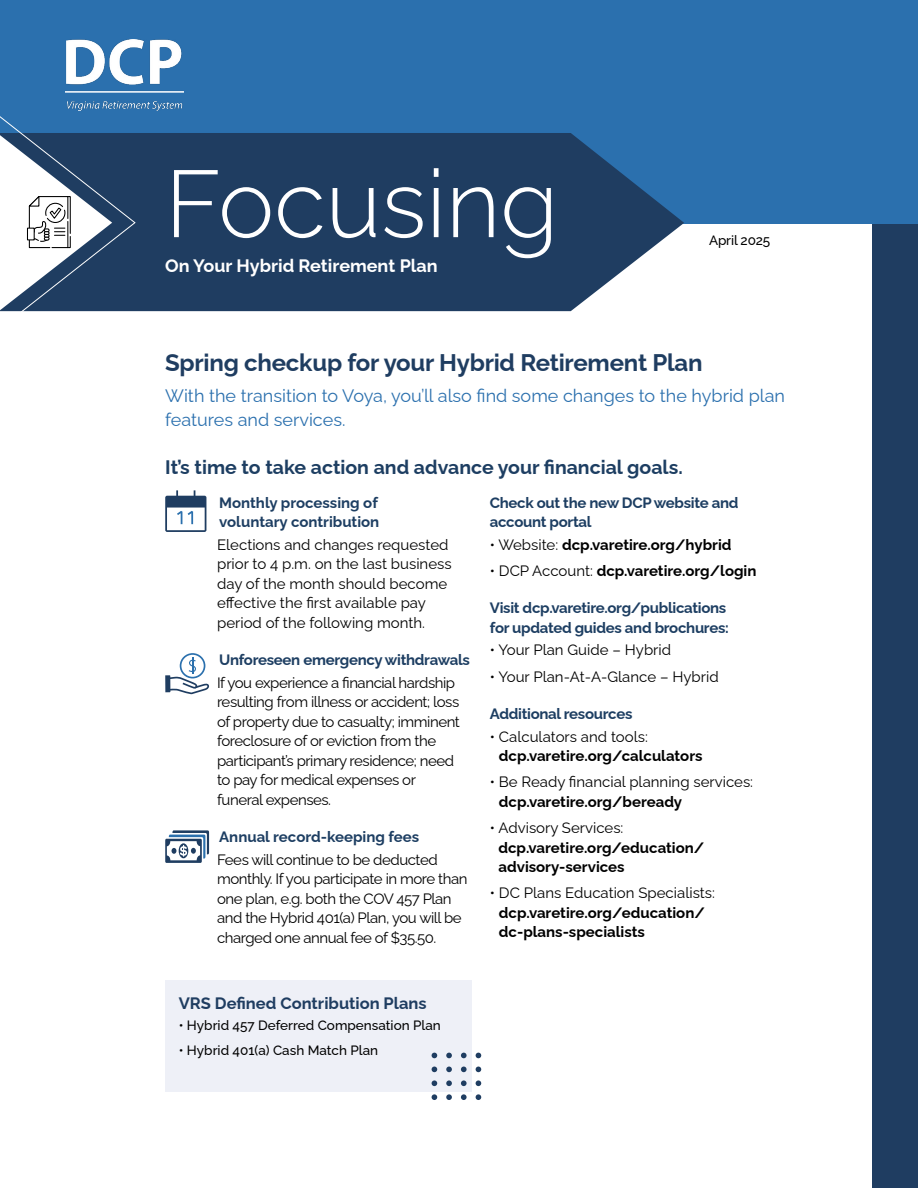
<style>
.page{position:relative;width:918px;height:1188px;background:#fff}
.page>*{position:absolute;margin:0;border:0;box-sizing:border-box;transform-origin:0 0}
.t1{font:300 94.5px "Raleway";color:#fff}
.t2{font:700 24px "Raleway";letter-spacing:-.01em;color:#1f3d61}
.t3{font:700 19.5px "Raleway";color:#1d3e62}
.t4{font:18px/24px "Raleway";color:#2b70ae}
.t5{font:700 18px "Raleway";color:#fff}
.t6{font:700 16.5px "Raleway";color:#1f3d61}
.t7{font:15px/19.5px "Raleway";letter-spacing:-.03em;color:#000}
.t8{font:15px/19.5px "Raleway";color:#000}
.t9{font:700 15px/19.5px "Raleway";color:#000}
.t10{font:700 15px/19.5px "Raleway";letter-spacing:-.02em;color:#1d3e62}
.t11{font:700 15px/19.5px "Raleway";color:#1d3e62}
.t12{font:500 13.5px "Raleway";color:#000}
.s1{font-weight:400}
</style>
<div class="page">
<div style="left:872px;top:196px;width:46px;height:992px;background:#1f3d61"></div>
<div style="left:0;top:0;width:918px;height:223px;background:#2b70ae"></div>
<img style="left:66px;top:40px;width:117px;height:70px">
<svg style="left:165px;top:490px;width:41px;height:42px"></svg>
<svg style="left:165px;top:653px;width:44px;height:41px"></svg>
<svg style="left:165px;top:830px;width:44px;height:33px"></svg>
<div style="left:165px;top:980px;width:307px;height:111px;background:#eef0f7"></div>
<svg style="left:432px;top:1053px;width:5px;height:5px"></svg>
<svg style="left:446px;top:1053px;width:6px;height:5px"></svg>
<svg style="left:461px;top:1053px;width:6px;height:5px"></svg>
<svg style="left:476px;top:1053px;width:5px;height:5px"></svg>
<svg style="left:432px;top:1067px;width:5px;height:5px"></svg>
<svg style="left:446px;top:1067px;width:6px;height:5px"></svg>
<svg style="left:461px;top:1067px;width:6px;height:5px"></svg>
<svg style="left:476px;top:1067px;width:5px;height:5px"></svg>
<svg style="left:432px;top:1080px;width:5px;height:6px"></svg>
<svg style="left:446px;top:1080px;width:6px;height:6px"></svg>
<svg style="left:461px;top:1080px;width:6px;height:6px"></svg>
<svg style="left:476px;top:1080px;width:5px;height:6px"></svg>
<svg style="left:432px;top:1094px;width:5px;height:6px"></svg>
<svg style="left:446px;top:1094px;width:6px;height:6px"></svg>
<svg style="left:461px;top:1094px;width:6px;height:6px"></svg>
<svg style="left:476px;top:1094px;width:5px;height:6px"></svg>
<svg style="left:136px;top:133px;width:548px;height:178px;background:#2a496c"></svg>
<svg style="left:0;top:105px;width:136px;height:207px"></svg>
<h1 class="t1" style="left:165px;top:129px;width:395px">Focusing</h1>
<p class="t5" style="left:165px;top:252px;width:274px">On Your Hybrid Retirement Plan</p>
<p class="t12" style="left:709px;top:230px;width:63px">April 2025</p>
<h2 class="t2" style="left:165px;top:344px;width:539px">Spring checkup for your Hybrid Retirement Plan</h2>
<p class="t4" style="left:165px;top:382px;width:621px">With the transition to Voya, you’ll also find some changes to the hybrid plan features and services.</p>
<h3 class="t3" style="left:165px;top:452px;width:519px">It’s time to take action and advance your financial goals.</h3>
<p class="t11" style="left:219px;top:491px;width:162px">Monthly processing of voluntary contribution</p>
<p class="t8" style="left:217px;top:533px;width:236px">Elections and changes requested prior to 4 p.m. on the last business day of the month should become effective the first available pay period of the following month.</p>
<p class="t10" style="left:219px;top:648px;width:252px">Unforeseen emergency withdrawals</p>
<p class="t7" style="left:217px;top:671px;width:244px">If you experience a financial hardship resulting from illness or accident; loss of property due to casualty; imminent foreclosure of or eviction from the participant’s primary residence; need to pay for medical expenses or funeral expenses.</p>
<p class="t11" style="left:219px;top:825px;width:202px">Annual record-keeping fees</p>
<p class="t7" style="left:217px;top:848px;width:252px">Fees will continue to be deducted monthly. If you participate in more than one plan, e.g. both the COV 457 Plan and the Hybrid 401(a) Plan, you will be charged one annual fee of $35.50.</p>
<p class="t10" style="left:490px;top:491px;width:250px">Check out the new DCP website and account portal</p>
<p class="t9" style="left:490px;top:533px;width:243px"><span class="s1">• Website:</span> dcp.varetire.org/hybrid</p>
<p class="t9" style="left:490px;top:560px;width:268px"><span class="s1">• DCP Account:</span> dcp.varetire.org/login</p>
<p class="t10" style="left:490px;top:597px;width:241px">Visit dcp.varetire.org/publications for updated guides and brochures:</p>
<p class="t8" style="left:490px;top:639px;width:183px">• Your Plan Guide – Hybrid</p>
<p class="t8" style="left:490px;top:665px;width:230px">• Your Plan-At-A-Glance – Hybrid</p>
<p class="t10" style="left:490px;top:702px;width:144px">Additional resources</p>
<p class="t8" style="left:490px;top:725px;width:160px">• Calculators and tools:</p>
<p class="t9" style="left:499px;top:745px;width:205px">dcp.varetire.org/calculators</p>
<p class="t8" style="left:490px;top:771px;width:265px">• Be Ready financial planning services:</p>
<p class="t9" style="left:499px;top:790px;width:185px">dcp.varetire.org/beready</p>
<p class="t8" style="left:490px;top:816px;width:135px">• Advisory Services:</p>
<p class="t9" style="left:498px;top:836px;width:207px">dcp.varetire.org/education/ advisory-services</p>
<p class="t8" style="left:490px;top:882px;width:227px">• DC Plans Education Specialists:</p>
<p class="t9" style="left:499px;top:901px;width:207px">dcp.varetire.org/education/ dc-plans-specialists</p>
<p class="t6" style="left:179px;top:990px;width:249px">VRS Defined Contribution Plans</p>
<p class="t12" style="left:179px;top:1015px;width:264px">• Hybrid 457 Deferred Compensation Plan</p>
<p class="t12" style="left:179px;top:1039px;width:201px">• Hybrid 401(a) Cash Match Plan</p>
</div>
